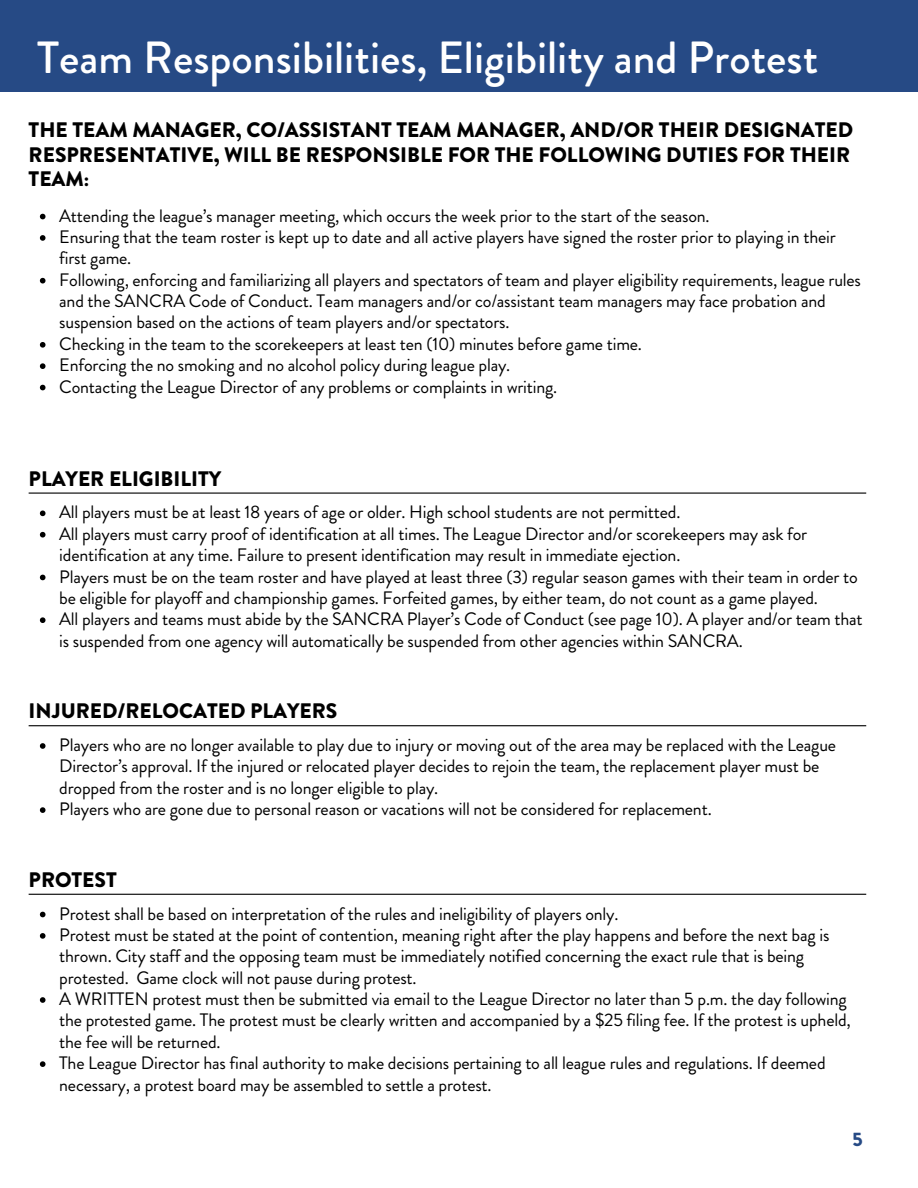
<style>
.page{position:relative;width:918px;height:1188px;background:#fff}
.page>*{position:absolute;margin:0;border:0;box-sizing:border-box;transform-origin:0 0}
.t1{font:500 45px "Brandon Grotesque";color:#fff}
.t2{font:900 21px/24.8px "Brandon Grotesque";color:#000}
.t3{font:900 19.5px "Brandon Grotesque";color:#264a85}
.t4{font:18px/21.3px "Brandon Grotesque";letter-spacing:-.01em;color:#000}
</style>
<div class="page">
<div style="left:0;top:0;width:918px;height:92px;background:#264a85"></div>
<svg style="left:40px;top:214px;width:6px;height:5px"></svg>
<svg style="left:40px;top:235px;width:6px;height:6px"></svg>
<svg style="left:40px;top:278px;width:6px;height:5px"></svg>
<svg style="left:40px;top:342px;width:6px;height:6px"></svg>
<svg style="left:40px;top:363px;width:6px;height:6px"></svg>
<svg style="left:40px;top:385px;width:6px;height:5px"></svg>
<svg style="left:40px;top:912px;width:6px;height:5px"></svg>
<svg style="left:40px;top:933px;width:6px;height:6px"></svg>
<svg style="left:40px;top:997px;width:6px;height:6px"></svg>
<svg style="left:40px;top:1061px;width:6px;height:6px"></svg>
<hr style="left:29px;top:894px;width:837px;height:1px;background:#000">
<svg style="left:40px;top:511px;width:6px;height:5px"></svg>
<svg style="left:40px;top:532px;width:6px;height:6px"></svg>
<svg style="left:40px;top:575px;width:6px;height:5px"></svg>
<svg style="left:40px;top:617px;width:6px;height:6px"></svg>
<hr style="left:29px;top:493px;width:837px;height:1px;background:#000">
<svg style="left:40px;top:743px;width:6px;height:6px"></svg>
<svg style="left:40px;top:807px;width:6px;height:6px"></svg>
<hr style="left:29px;top:725px;width:837px;height:1px;background:#000">
<h1 class="t1" style="left:37px;top:26px;width:783px">Team Responsibilities, Eligibility and Protest</h1>
<p class="t2" style="left:29px;top:117px;width:826px">THE TEAM MANAGER, CO/ASSISTANT TEAM MANAGER, AND/OR THEIR DESIGNATED<br>RESPRESENTATIVE, WILL BE RESPONSIBLE FOR THE FOLLOWING DUTIES FOR THEIR<br>TEAM:</p>
<h2 class="t4" style="left:59px;top:205px;width:652px">Attending the league’s manager meeting, which occurs the week prior to the start of the season.</h2>
<p class="t4" style="left:59px;top:226px;width:778px">Ensuring that the team roster is kept up to date and all active players have signed the roster prior to playing in their first game.</p>
<p class="t4" style="left:59px;top:269px;width:803px">Following, enforcing and familiarizing all players and spectators of team and player eligibility requirements, league rules and the SANCRA Code of Conduct. Team managers and/or co/assistant team managers may face probation and suspension based on the actions of team players and/or spectators.</p>
<p class="t4" style="left:59px;top:333px;width:584px">Checking in the team to the scorekeepers at least ten (10) minutes before game time.</p>
<p class="t4" style="left:59px;top:355px;width:453px">Enforcing the no smoking and no alcohol policy during league play.</p>
<p class="t4" style="left:59px;top:376px;width:500px">Contacting the League Director of any problems or complaints in writing.</p>
<p class="t2" style="left:29px;top:466px;width:194px">PLAYER ELIGIBILITY</p>
<p class="t4" style="left:59px;top:502px;width:623px">All players must be at least 18 years of age or older. High school students are not permitted.</p>
<p class="t4" style="left:59px;top:523px;width:749px">All players must carry proof of identification at all times. The League Director and/or scorekeepers may ask for identification at any time. Failure to present identification may result in immediate ejection.</p>
<h2 class="t4" style="left:59px;top:566px;width:800px">Players must be on the team roster and have played at least three (3) regular season games with their team in order to be eligible for playoff and championship games. Forfeited games, by either team, do not count as a game played.</h2>
<p class="t4" style="left:59px;top:609px;width:805px">All players and teams must abide by the SANCRA Player’s Code of Conduct (see page 10). A player and/or team that is suspended from one agency will automatically be suspended from other agencies within SANCRA.</p>
<p class="t2" style="left:29px;top:699px;width:310px">INJURED/RELOCATED PLAYERS</p>
<p class="t4" style="left:59px;top:734px;width:778px">Players who are no longer available to play due to injury or moving out of the area may be replaced with the League<br>Director’s approval. If the injured or relocated player decides to rejoin the team, the replacement player must be dropped from the roster and is no longer eligible to play.</p>
<p class="t4" style="left:59px;top:798px;width:654px">Players who are gone due to personal reason or vacations will not be considered for replacement.</p>
<p class="t2" style="left:29px;top:867px;width:90px">PROTEST</p>
<h2 class="t4" style="left:59px;top:903px;width:561px">Protest shall be based on interpretation of the rules and ineligibility of players only.</h2>
<p class="t4" style="left:59px;top:924px;width:772px">Protest must be stated at the point of contention, meaning right after the play happens and before the next bag is thrown. City staff and the opposing team must be immediately notified concerning the exact rule that is being protested. Game clock will not pause during protest.</p>
<p class="t4" style="left:59px;top:988px;width:793px">A WRITTEN protest must then be submitted via email to the League Director no later than 5 p.m. the day following the protested game. The protest must be clearly written and accompanied by a $25 filing fee. If the protest is upheld, the fee will be returned.</p>
<p class="t4" style="left:59px;top:1053px;width:768px">The League Director has final authority to make decisions pertaining to all league rules and regulations. If deemed necessary, a protest board may be assembled to settle a protest.</p>
<h2 class="t3" style="left:852px;top:1126px;width:12px">5</h2>
</div>
